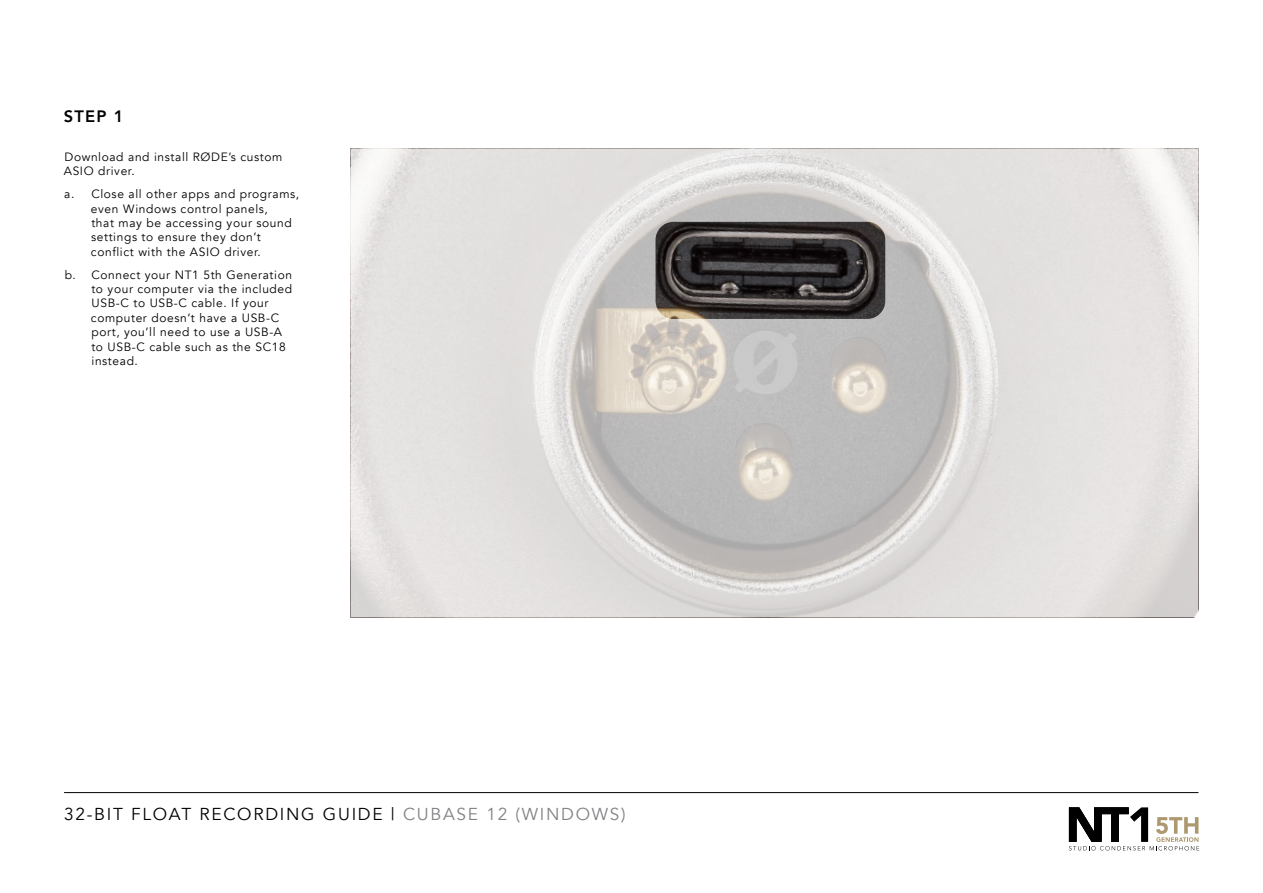
<style>
.page{position:relative;width:1263px;height:893px;background:#fff}
.page>*{position:absolute;margin:0;border:0;box-sizing:border-box;transform-origin:0 0}
.t1{font:17.25px "Avenir";letter-spacing:.1em;color:#000}
.t2{font:800 16.5px "Avenir";color:#000}
.t3{font:12px/14.4px "Avenir";letter-spacing:.05em;color:#000}
.s1{color:#808285}
</style>
<div class="page">
<hr style="left:64px;top:792px;width:1134px;height:1px;background:#000">
<svg style="left:1069px;top:807px;width:130px;height:43px"></svg>
<svg style="left:351px;top:150px;width:847px;height:467px;background:#dad8d6"></svg>
<img style="left:655px;top:222px;width:230px;height:97px">
<h2 class="t2" style="left:64px;top:103px;width:61px">STEP 1</h2>
<p class="t3" style="left:64px;top:150px;width:220px">Download and install RØDE’s custom<br>ASIO driver.</p>
<p class="t3" style="left:91px;top:187px;width:210px;text-indent:-27px">a. Close all other apps and programs, even Windows control panels,<br>that may be accessing your sound settings to ensure they don’t conflict with the ASIO driver.</p>
<p class="t3" style="left:91px;top:268px;width:203px;text-indent:-26px">b. Connect your NT1 5th Generation to your computer via the included<br>USB-C to USB-C cable. If your computer doesn’t have a USB-C port, you’ll need to use a USB-A to USB-C cable such as the SC18 instead.</p>
<h1 class="t1" style="left:64px;top:804px;width:563px">32-BIT FLOAT RECORDING GUIDE | <span class="s1">CUBASE 12 (WINDOWS)</span></h1>
</div>
